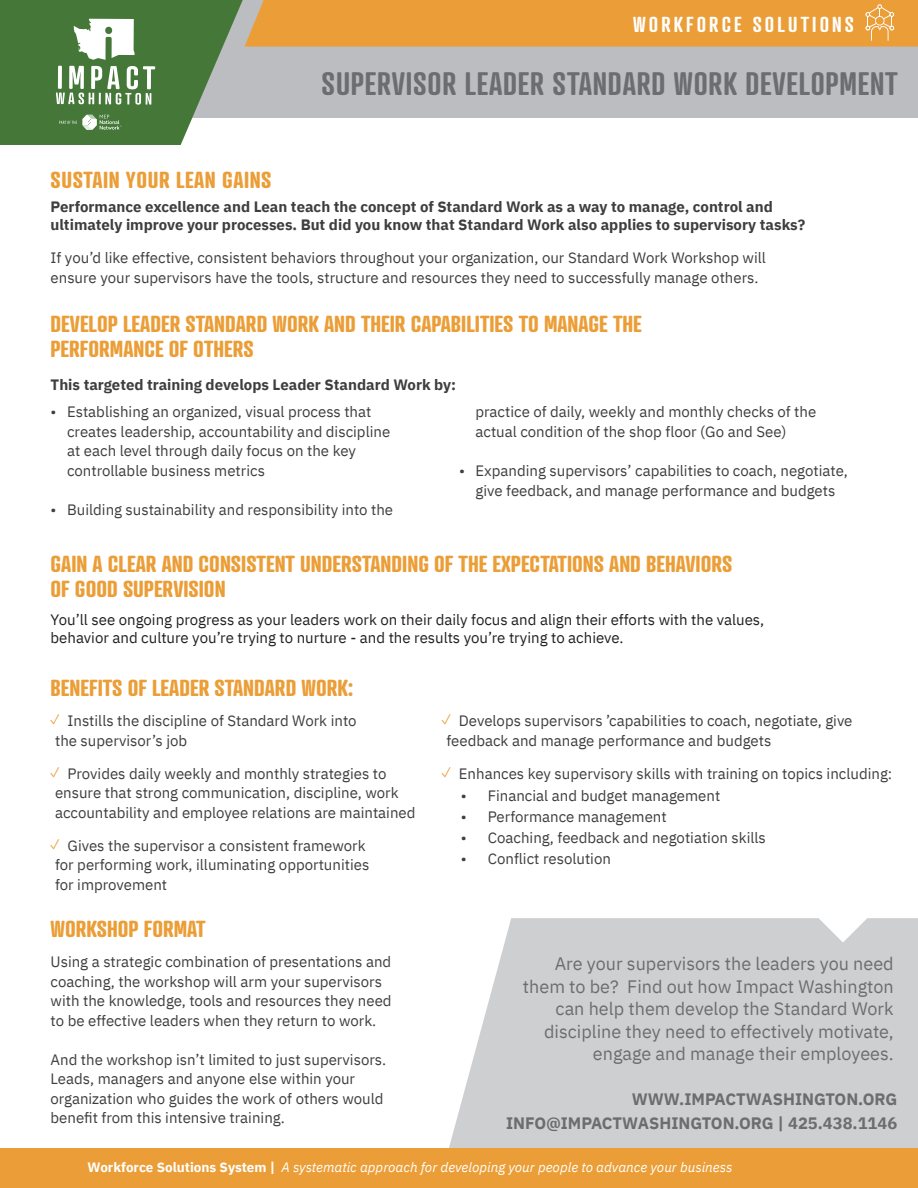
<style>
.page{position:relative;width:918px;height:1188px;background:#fff}
.page>*{position:absolute;margin:0;border:0;box-sizing:border-box;transform-origin:0 0}
.t1{font:600 31.5px "Atrament";letter-spacing:.025em;color:#6c6d70}
.t2{font:700 22.5px/25.5px "Atrament";color:#eb9e37}
.t3{font:700 22.5px "Atrament";letter-spacing:.025em;color:#eb9e37}
.t4{font:600 21px "Atrament";letter-spacing:.15em;color:#fff}
.t5{font:18px/22.5px "IBM Plex Sans";color:#6c6d70;text-align:right}
.t6{font:700 16.5px "IBM Plex Sans";color:#6c6d70}
.t7{font:15px/19.5px "IBM Plex Sans";color:#3e3e3f}
.t8{font:700 15px/18px "IBM Plex Sans";color:#3e3e3f}
.t9{font:15px/18px "IBM Plex Sans";color:#231f20}
.t10{font:italic 13.5px "IBM Plex Sans";color:#fff}
.s1{font-family:"Proxima Nova Cond";font-size:16.5px;color:#eb9e37}
.s2{font-weight:700;font-style:normal}
</style>
<div class="page">
<div style="left:449px;top:918px;width:469px;height:230px;background:#cecfd1"></div>
<svg style="left:819px;top:918px;width:48px;height:25px"></svg>
<svg style="left:0;top:0;width:918px;height:145px"></svg>
<div style="left:0;top:1148px;width:918px;height:40px;background:#eb9e37"></div>
<p class="t4" style="left:633px;top:11px;width:223px">WORKFORCE SOLUTIONS</p>
<p class="t3" style="left:51px;top:165px;width:222px">SUSTAIN YOUR LEAN GAINS</p>
<p class="t1" style="left:322px;top:64px;width:578px">SUPERVISOR LEADER STANDARD WORK DEVELOPMENT</p>
<p class="t8" style="left:51px;top:196px;width:756px">Performance excellence and Lean teach the concept of Standard Work as a way to manage, control and ultimately improve your processes. But did you know that Standard Work also applies to supervisory tasks?</p>
<p class="t7" style="left:51px;top:247px;width:717px">If you’d like effective, consistent behaviors throughout your organization, our Standard Work Workshop will ensure your supervisors have the tools, structure and resources they need to successfully manage others.</p>
<p class="t2" style="left:51px;top:311px;width:593px">DEVELOP LEADER STANDARD WORK AND THEIR CAPABILITIES TO MANAGE THE<br>PERFORMANCE OF OTHERS</p>
<p class="t8" style="left:51px;top:374px;width:407px">This targeted training develops Leader Standard Work by:</p>
<p class="t7" style="left:67px;top:401px;width:325px;text-indent:-16px">• Establishing an organized, visual process that creates leadership, accountability and discipline at each level through daily focus on the key controllable business metrics</p>
<p class="t7" style="left:51px;top:499px;width:344px">• Building sustainability and responsibility into the</p>
<p class="t7" style="left:476px;top:401px;width:342px">practice of daily, weekly and monthly checks of the actual condition of the shop floor (Go and See)</p>
<p class="t7" style="left:459px;top:459px;width:390px;text-align:center">• Expanding supervisors’ capabilities to coach, negotiate, give feedback, and manage performance and budgets</p>
<p class="t2" style="left:51px;top:550px;width:683px">GAIN A CLEAR AND CONSISTENT UNDERSTANDING OF THE EXPECTATIONS AND BEHAVIORS<br>OF GOOD SUPERVISION</p>
<p class="t9" style="left:51px;top:609px;width:715px">You’ll see ongoing progress as your leaders work on their daily focus and align their efforts with the values, behavior and culture you’re trying to nurture - and the results you’re trying to achieve.</p>
<p class="t2" style="left:51px;top:674px;width:305px">BENEFITS OF LEADER STANDARD WORK:</p>
<p class="t7" style="left:55px;top:710px;width:303px;text-indent:-4px"><span class="s1">✓</span> Instills the discipline of Standard Work into the supervisor’s job</p>
<p class="t7" style="left:55px;top:762px;width:362px;text-indent:-4px"><span class="s1">✓</span> Provides daily weekly and monthly strategies to ensure that strong communication, discipline, work accountability and employee relations are maintained</p>
<p class="t7" style="left:55px;top:834px;width:316px;text-indent:-4px"><span class="s1">✓</span> Gives the supervisor a consistent framework for performing work, illuminating opportunities for improvement</p>
<p class="t2" style="left:51px;top:916px;width:157px">WORKSHOP FORMAT</p>
<p class="t7" style="left:446px;top:710px;width:408px;text-indent:-4px"><span class="s1">✓</span> Develops supervisors ’capabilities to coach, negotiate, give feedback and manage performance and budgets</p>
<p class="t7" style="left:442px;top:762px;width:452px"><span class="s1">✓</span> Enhances key supervisory skills with training on topics including:</p>
<p class="t7" style="left:461px;top:785px;width:261px">• Financial and budget management</p>
<p class="t7" style="left:461px;top:806px;width:207px">• Performance management</p>
<p class="t7" style="left:461px;top:827px;width:307px">• Coaching, feedback and negotiation skills</p>
<p class="t7" style="left:461px;top:848px;width:152px">• Conflict resolution</p>
<p class="t7" style="left:51px;top:951px;width:343px">Using a strategic combination of presentations and coaching, the workshop will arm your supervisors with the knowledge, tools and resources they need to be effective leaders when they return to work.</p>
<p class="t7" style="left:51px;top:1049px;width:337px">And the workshop isn’t limited to just supervisors.<br>Leads, managers and anyone else within your organization who guides the work of others would benefit from this intensive training.</p>
<p class="t5" style="left:523px;top:951px;width:372px">Are your supervisors the leaders you need them to be? Find out how Impact Washington can help them develop the Standard Work discipline they need to effectively motivate, engage and manage their employees.</p>
<p class="t6" style="left:632px;top:1086px;width:267px">WWW.IMPACTWASHINGTON.ORG</p>
<p class="t6" style="left:506px;top:1110px;width:393px">INFO@IMPACTWASHINGTON.ORG | 425.438.1146</p>
<p class="t10" style="left:88px;top:1157px;width:646px"><span class="s2">Workforce Solutions System |</span> A systematic approach for developing your people to advance your business</p>
</div>
